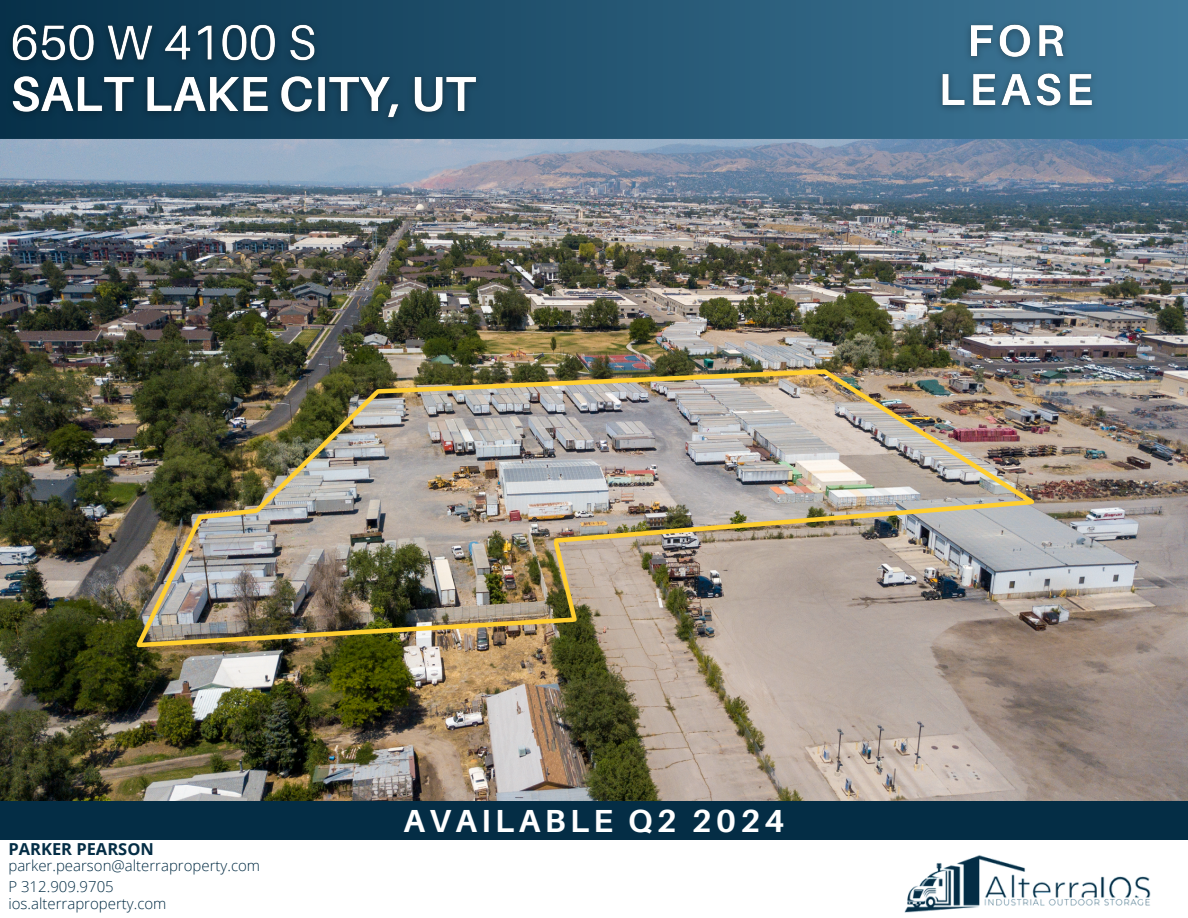
<style>
.page{position:relative;width:1188px;height:918px;background:#fff}
.page>*{position:absolute;margin:0;border:0;box-sizing:border-box;transform-origin:0 0}
.t1{font:700 31.95px "Aileron";letter-spacing:.135em;color:#fff}
.t2{font:700 16.5px "Open Sans";color:#042d45}
.t3{font:300 15px "Open Sans";color:#042d45}
</style>
<div class="page">
<img style="left:904px;top:855px;width:247px;height:57px">
<img style="left:0;top:139px;width:1187px;height:662px">
<svg style="left:0;top:0;width:1188px;height:139px;background:#2a5d7b"></svg>
<div style="left:0;top:801px;width:1188px;height:38px;background:#042d45"></div>
<img style="left:0;top:14px;width:490px;height:118px">
<img style="left:931px;top:15px;width:175px;height:105px">
<img style="left:133px;top:366px;width:905px;height:284px">
<p class="t2" style="left:8px;top:837px;width:147px">PARKER PEARSON</p>
<h5 class="t3" style="left:8px;top:855px;width:253px">parker.pearson@alterraproperty.com</h5>
<p class="t3" style="left:8px;top:876px;width:107px">P 312.909.9705</p>
<h4 class="t3" style="left:8px;top:893px;width:160px">ios.alterraproperty.com</h4>
<h3 class="t1" style="left:403px;top:801px;width:383px">AVAILABLE Q2 2024</h3>
</div>
